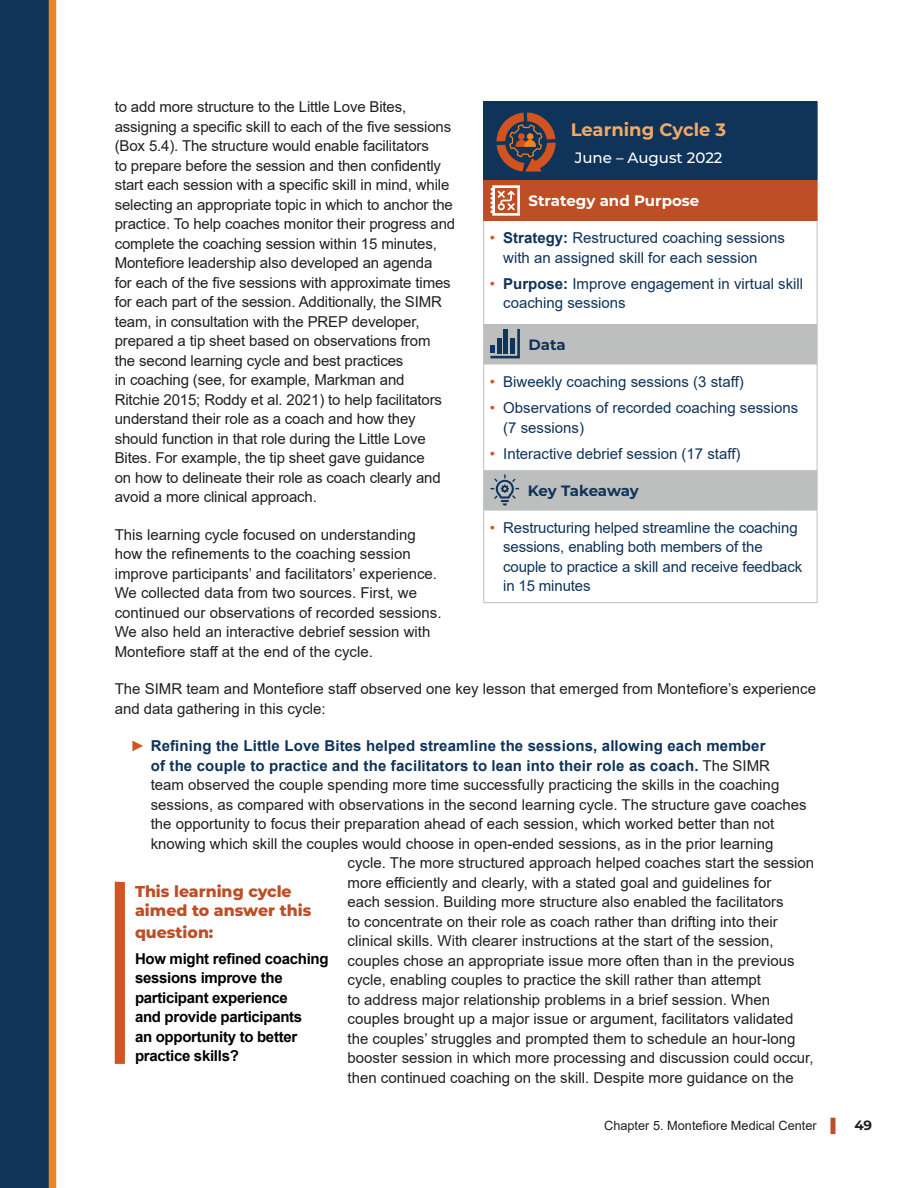
<style>
.page{position:relative;width:918px;height:1188px;background:#fff}
.page>*{position:absolute;margin:0;border:0;box-sizing:border-box;transform-origin:0 0}
.t1{font:700 18px "Montserrat";color:#f3a964}
.t2{font:800 15.75px/19.5px "Montserrat";color:#bd4e26}
.t3{font:15px/19.5px "Arial";color:#231f20}
.t4{font:15px/19.5px "Arial";color:#0f3359}
.t5{font:700 15px "Arial";letter-spacing:.01em;color:#0f3359}
.t6{font:700 15px/19.5px "Arial";letter-spacing:-.02em;color:#000}
.t7{font:700 15px "Montserrat";color:#fff}
.t8{font:500 15px "Montserrat";color:#fff}
.t9{font:700 15px "Montserrat";letter-spacing:-.01em;color:#0f3359}
.t10{font:12.75px "Arial";color:#231f20}
.s1{font-weight:400;color:#d15421}
.s2{font-weight:400;color:#231f20}
.s3{color:#d15421}
.s4{font-weight:700}
.s5{font-size:13.5px;color:#bd4e26}
.s6{font-family:"Montserrat";font-weight:700;font-size:13.5px}
</style>
<div class="page">
<div style="left:0;top:0;width:52px;height:1188px;background:#0f3359"></div>
<div style="left:49px;top:0;width:7px;height:1188px;background:#ed8521"></div>
<div style="left:484px;top:101px;width:333px;height:79px;background:#0f3359"></div>
<div style="left:484px;top:180px;width:333px;height:41px;background:#bd4e26"></div>
<svg style="left:484px;top:324px;width:333px;height:187px"></svg>
<hr style="left:483px;top:221px;width:1px;height:103px;background:#bdbfbf">
<hr style="left:817px;top:221px;width:1px;height:103px;background:#bdbfbf">
<hr style="left:483px;top:324px;width:1px;height:40px;background:#bdbfbf">
<hr style="left:817px;top:324px;width:1px;height:40px;background:#bdbfbf">
<hr style="left:483px;top:365px;width:1px;height:105px;background:#bdbfbf">
<hr style="left:817px;top:365px;width:1px;height:105px;background:#bdbfbf">
<hr style="left:483px;top:470px;width:1px;height:41px;background:#bdbfbf">
<hr style="left:817px;top:470px;width:1px;height:41px;background:#bdbfbf">
<hr style="left:483px;top:511px;width:1px;height:91px;background:#bdbfbf">
<hr style="left:817px;top:511px;width:1px;height:91px;background:#bdbfbf">
<hr style="left:483px;top:602px;width:335px;height:1px;background:#bdbfbf">
<hr style="left:483px;top:180px;width:1px;height:41px;background:#bd4e26">
<hr style="left:817px;top:180px;width:1px;height:41px;background:#bd4e26">
<hr style="left:483px;top:101px;width:1px;height:79px;background:#0f3359">
<hr style="left:817px;top:101px;width:1px;height:79px;background:#0f3359">
<svg style="left:490px;top:185px;width:30px;height:31px"></svg>
<svg style="left:490px;top:329px;width:30px;height:29px"></svg>
<div style="left:510px;top:338px;width:5px;height:15px;background:#10345a"></div>
<div style="left:503px;top:329px;width:5px;height:24px;background:#10345a"></div>
<div style="left:497px;top:338px;width:5px;height:15px;background:#10345a"></div>
<div style="left:490px;top:345px;width:5px;height:8px;background:#10345a"></div>
<svg style="left:490px;top:474px;width:29px;height:32px"></svg>
<svg style="left:497px;top:112px;width:59px;height:60px"></svg>
<div style="left:115px;top:882px;width:10px;height:182px;background:#d15421"></div>
<p class="t3" style="left:115px;top:97px;width:342px">to add more structure to the Little Love Bites, assigning a specific skill to each of the five sessions (Box 5.4). The structure would enable facilitators<br>to prepare before the session and then confidently start each session with a specific skill in mind, while selecting an appropriate topic in which to anchor the practice. To help coaches monitor their progress and complete the coaching session within 15 minutes, Montefiore leadership also developed an agenda<br>for each of the five sessions with approximate times for each part of the session. Additionally, the SIMR team, in consultation with the PREP developer, prepared a tip sheet based on observations from<br>the second learning cycle and best practices<br>in coaching (see, for example, Markman and<br>Ritchie 2015; Roddy et al. 2021) to help facilitators understand their role as a coach and how they should function in that role during the Little Love Bites. For example, the tip sheet gave guidance<br>on how to delineate their role as coach clearly and avoid a more clinical approach.</p>
<p class="t3" style="left:115px;top:525px;width:328px">This learning cycle focused on understanding how the refinements to the coaching session improve participants’ and facilitators’ experience.<br>We collected data from two sources. First, we continued our observations of recorded sessions.<br>We also held an interactive debrief session with Montefiore staff at the end of the cycle.</p>
<p class="t3" style="left:115px;top:679px;width:703px">The SIMR team and Montefiore staff observed one key lesson that emerged from Montefiore’s experience and data gathering in this cycle:</p>
<p class="t5" style="left:130px;top:735px;width:637px"><span class="s1">►</span> Refining the Little Love Bites helped streamline the sessions, allowing each member</p>
<p class="t5" style="left:151px;top:755px;width:621px">of the couple to practice and the facilitators to lean into their role as coach. <span class="s2">The SIMR</span></p>
<p class="t3" style="left:151px;top:775px;width:630px">team observed the couple spending more time successfully practicing the skills in the coaching</p>
<p class="t3" style="left:151px;top:795px;width:657px">sessions, as compared with observations in the second learning cycle. The structure gave coaches</p>
<p class="t3" style="left:151px;top:814px;width:625px">the opportunity to focus their preparation ahead of each session, which worked better than not</p>
<p class="t3" style="left:151px;top:834px;width:624px">knowing which skill the couples would choose in open-ended sessions, as in the prior learning</p>
<p class="t3" style="left:348px;top:853px;width:468px">cycle. The more structured approach helped coaches start the session</p>
<p class="t3" style="left:348px;top:873px;width:425px">more efficiently and clearly, with a stated goal and guidelines for</p>
<p class="t3" style="left:348px;top:892px;width:438px">each session. Building more structure also enabled the facilitators</p>
<p class="t3" style="left:348px;top:912px;width:432px">to concentrate on their role as coach rather than drifting into their</p>
<p class="t3" style="left:348px;top:931px;width:427px">clinical skills. With clearer instructions at the start of the session,</p>
<p class="t3" style="left:348px;top:951px;width:448px">couples chose an appropriate issue more often than in the previous</p>
<p class="t3" style="left:348px;top:970px;width:415px">cycle, enabling couples to practice the skill rather than attempt</p>
<p class="t3" style="left:348px;top:990px;width:424px">to address major relationship problems in a brief session. When</p>
<p class="t3" style="left:348px;top:1009px;width:448px">couples brought up a major issue or argument, facilitators validated</p>
<p class="t3" style="left:348px;top:1029px;width:450px">the couples’ struggles and prompted them to schedule an hour-long</p>
<p class="t3" style="left:348px;top:1048px;width:468px">booster session in which more processing and discussion could occur,</p>
<p class="t3" style="left:348px;top:1068px;width:448px">then continued coaching on the skill. Despite more guidance on the</p>
<p class="t1" style="left:571px;top:117px;width:157px">Learning Cycle 3</p>
<p class="t8" style="left:575px;top:147px;width:149px">June – August 2022</p>
<p class="t7" style="left:529px;top:190px;width:172px">Strategy and Purpose</p>
<p class="t4" style="left:503px;top:228px;width:283px;text-indent:-14px"><span class="s3">•</span> <span class="s4">Strategy:</span> Restructured coaching sessions with an assigned skill for each session</p>
<p class="t4" style="left:503px;top:274px;width:302px;text-indent:-14px"><span class="s3">•</span> <span class="s4">Purpose:</span> Improve engagement in virtual skill coaching sessions</p>
<p class="t9" style="left:528px;top:333px;width:39px">Data</p>
<p class="t4" style="left:490px;top:372px;width:256px"><span class="s3">•</span> Biweekly coaching sessions (3 staff)</p>
<p class="t4" style="left:503px;top:398px;width:297px;text-indent:-14px"><span class="s3">•</span> Observations of recorded coaching sessions (7 sessions)</p>
<p class="t4" style="left:490px;top:444px;width:252px"><span class="s3">•</span> Interactive debrief session (17 staff)</p>
<p class="t9" style="left:528px;top:480px;width:113px">Key Takeaway</p>
<p class="t4" style="left:503px;top:518px;width:301px;text-indent:-14px"><span class="s3">•</span> Restructuring helped streamline the coaching sessions, enabling both members of the couple to practice a skill and receive feedback in 15 minutes</p>
<p class="t2" style="left:135px;top:880px;width:178px">This learning cycle aimed to answer this</p>
<p class="t2" style="left:135px;top:921px;width:80px">question:</p>
<p class="t6" style="left:135px;top:949px;width:195px">How might refined coaching sessions improve the participant experience<br>and provide participants<br>an opportunity to better practice skills?</p>
<p class="t10" style="left:604px;top:1117px;width:270px">Chapter 5. Montefiore Medical Center <span class="s5">▌</span> <span class="s6">49</span></p>
</div>
